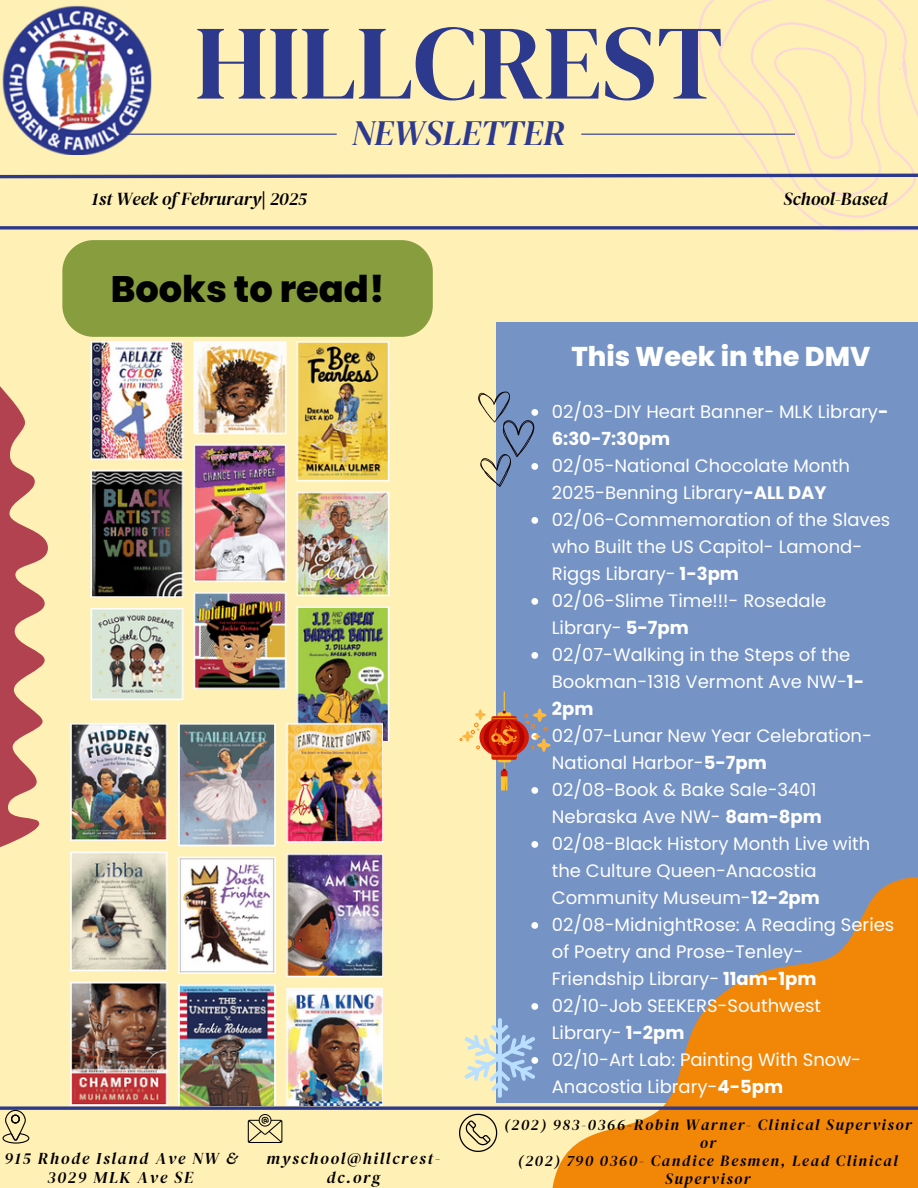
<style>
.page{position:relative;width:918px;height:1188px;background:#fff0b5}
.page>*{position:absolute;margin:0;border:0;box-sizing:border-box;transform-origin:0 0}
.t1{font:105.45px "DM Serif Display";color:#2d398d}
.t2{font:800 36.75px "Poppins";color:#000}
.t3{font:italic 35.25px "DM Serif Display";color:#2d398d}
.t4{font:800 27.15px "Poppins";color:#fff}
.t5{font:italic 18.15px "DM Serif Display";color:#000}
.t6{font:18px/27px "Poppins";color:#fff}
.t7{font:italic 16.5px/19.2px "DM Serif Display";letter-spacing:.1em;color:#000;text-align:center}
.t8{font:italic 15.45px/18px "DM Serif Display";letter-spacing:.1em;color:#000;text-align:center}
.s1{font-weight:700}
</style>
<div class="page">
<svg style="left:698px;top:0;width:220px;height:231px"></svg>
<svg style="left:0;top:172px;width:918px;height:8px"></svg>
<img style="left:2px;top:5px;width:149px;height:149px">
<svg style="left:0;top:386px;width:48px;height:462px"></svg>
<svg style="left:0;top:226px;width:918px;height:4px;background:#4d5493"></svg>
<hr style="left:123px;top:134px;width:214px;height:1px;background:#2d398d">
<hr style="left:581px;top:134px;width:214px;height:1px;background:#2d398d">
<div style="left:496px;top:369px;width:422px;height:734px;background:#7593c4"></div>
<svg style="left:552px;top:877px;width:366px;height:311px"></svg>
<svg style="left:796px;top:909px;width:122px;height:279px;background:#e68717"></svg>
<div style="left:496px;top:322px;width:422px;height:70px;background:#7593c4"></div>
<svg style="left:459px;top:1114px;width:38px;height:38px"></svg>
<svg style="left:248px;top:1114px;width:34px;height:29px"></svg>
<svg style="left:2px;top:1110px;width:27px;height:34px"></svg>
<svg style="left:0;top:1106px;width:918px;height:4px;background:#4c508b"></svg>
<div style="left:62px;top:240px;width:371px;height:97px;background:#879d3e"></div>
<img style="left:87px;top:322px;width:310px;height:419px">
<img style="left:71px;top:703px;width:311px;height:403px">
<svg style="left:531px;top:517px;width:7px;height:7px"></svg>
<svg style="left:531px;top:598px;width:7px;height:7px"></svg>
<svg style="left:531px;top:652px;width:7px;height:7px"></svg>
<svg style="left:531px;top:841px;width:7px;height:7px"></svg>
<svg style="left:531px;top:922px;width:7px;height:7px"></svg>
<svg style="left:531px;top:1003px;width:7px;height:7px"></svg>
<svg style="left:478px;top:392px;width:60px;height:95px"></svg>
<svg style="left:460px;top:691px;width:91px;height:103px"></svg>
<svg style="left:464px;top:1018px;width:74px;height:80px"></svg>
<p class="t1" style="left:195px;top:-11px;width:530px">HILLCREST</p>
<h1 class="t3" style="left:352px;top:109px;width:215px">NEWSLETTER</h1>
<p class="t5" style="left:92px;top:186px;width:217px">1st Week of Februrary| 2025</p>
<p class="t5" style="left:784px;top:186px;width:106px">School-Based</p>
<h5 class="t2" style="left:111px;top:264px;width:275px">Books to read!</h5>
<p class="t7" style="left:4px;top:1149px;width:235px">915 Rhode Island Ave NW &amp;<br>3029 MLK Ave SE</p>
<p class="t7" style="left:267px;top:1149px;width:175px">myschool@hillcrest&shy;dc.org</p>
<p class="t4" style="left:571px;top:337px;width:301px">This Week in the DMV</p>
<p class="t6" style="left:552px;top:398px;width:338px">02/03-DIY Heart Banner- MLK Library<span class="s1">-<br>6:30-7:30pm</span></p>
<h2 class="t6" style="left:552px;top:452px;width:300px">02/05-National Chocolate Month<br>2025-Benning Library<span class="s1">-ALL DAY</span></h2>
<p class="t6" style="left:552px;top:506px;width:340px">02/06-Commemoration of the Slaves who Built the US Capitol- Lamond-<br>Riggs Library- <span class="s1">1-3pm</span></p>
<p class="t6" style="left:552px;top:587px;width:276px">02/06-Slime Time!!!- Rosedale<br>Library- <span class="s1">5-7pm</span></p>
<h5 class="t6" style="left:552px;top:641px;width:314px">02/07-Walking in the Steps of the<br>Bookman-1318 Vermont Ave NW-<span class="s1">1-<br>2pm</span></h5>
<p class="t6" style="left:552px;top:722px;width:322px">02/07-Lunar New Year Celebration-<br>National Harbor-<span class="s1">5-7pm</span></p>
<p class="t6" style="left:552px;top:776px;width:271px">02/08-Book &amp; Bake Sale-3401<br>Nebraska Ave NW- <span class="s1">8am-8pm</span></p>
<h3 class="t6" style="left:552px;top:830px;width:320px">02/08-Black History Month Live with the Culture Queen-Anacostia<br>Community Museum-<span class="s1">12-2pm</span></h3>
<p class="t6" style="left:552px;top:911px;width:344px">02/08-MidnightRose: A Reading Series of Poetry and Prose-Tenley-<br>Friendship Library- <span class="s1">11am-1pm</span></p>
<p class="t6" style="left:552px;top:992px;width:271px">02/10-Job SEEKERS-Southwest<br>Library- <span class="s1">1-2pm</span></p>
<h4 class="t6" style="left:552px;top:1046px;width:311px">02/10-Art Lab: Painting With Snow-<br>Anacostia Library-<span class="s1">4-5pm</span></h4>
<p class="t8" style="left:504px;top:1115px;width:409px">(202) 983-0366-Robin Warner- Clinical Supervisor</p>
<p class="t8" style="left:700px;top:1133px;width:18px">or</p>
<p class="t8" style="left:518px;top:1151px;width:381px">(202) 790 0360- Candice Besmen, Lead Clinical<br>Supervisor</p>
</div>
